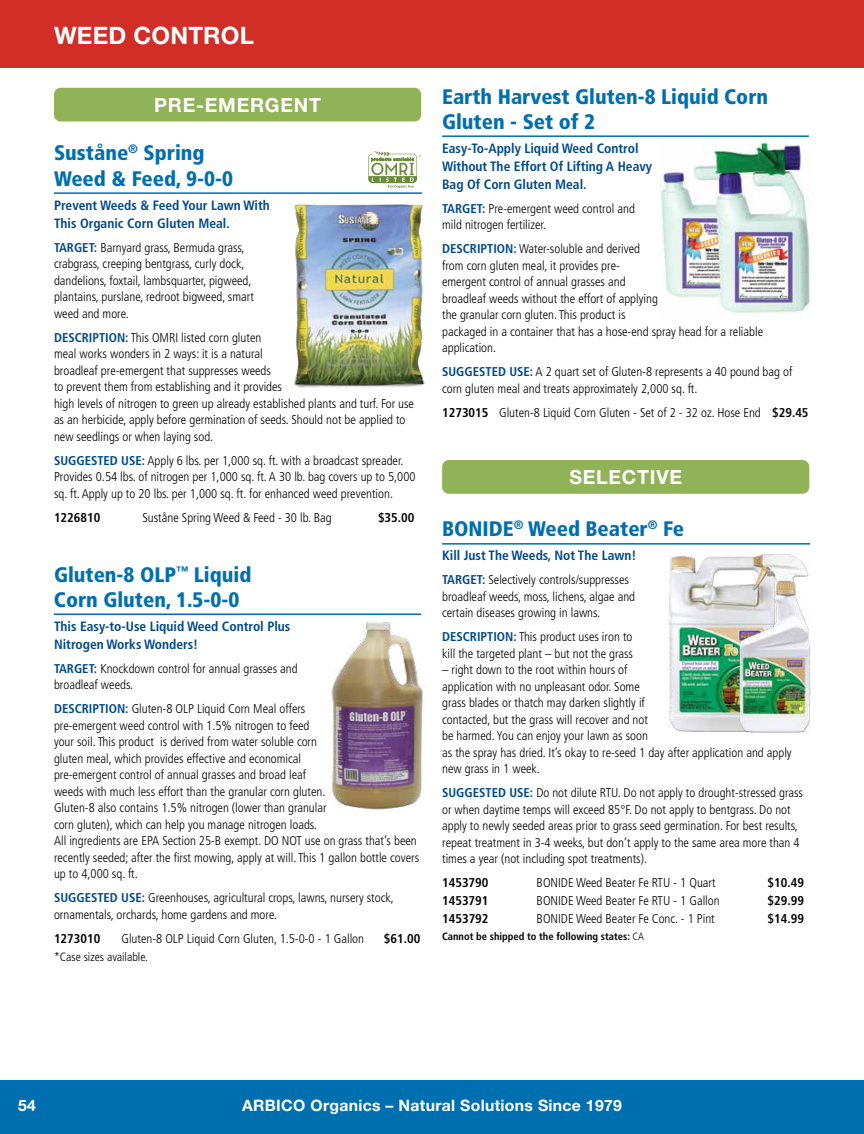
<style>
.page{position:relative;width:864px;height:1134px;background:#fff}
.page>*{position:absolute;margin:0;border:0;box-sizing:border-box;transform-origin:0 0}
.t1{font:700 24px "Helvetica Neue LT Std";letter-spacing:.01em;color:#fff}
.t2{font:900 condensed 21px/25.2px "Frutiger LT Std";color:#006faf}
.t3{font:700 19.5px "Helvetica Neue LT Std";letter-spacing:.04em;color:#fff}
.t4{font:700 15.75px "Helvetica Neue LT Std";letter-spacing:.02em;color:#fff}
.t5{font:700 condensed 13.5px/18px "Frutiger LT Std";color:#004989}
.t6{font:300 condensed 12.75px/16.5px "Frutiger LT Std";color:#000}
.t7{font:700 condensed 12.75px "Frutiger LT Std";color:#000}
.t8{font:300 condensed 12px "Frutiger LT Std";color:#000}
.t9{font:700 condensed 10.5px "Frutiger LT Std";color:#000}
.s1{font-weight:700;color:#004989}
.s2{font-weight:700}
.s3{font-weight:300}
</style>
<div class="page">
<div style="left:0;top:1080px;width:864px;height:54px;background:#006faf"></div>
<div style="left:0;top:0;width:864px;height:68px;background:#d02e27"></div>
<div style="left:54px;top:88px;width:367px;height:34px;background:#90b357;border-radius:7px"></div>
<svg style="left:368px;top:151px;width:53px;height:37px"></svg>
<img style="left:294px;top:204px;width:131px;height:184px">
<hr style="left:54px;top:192px;width:368px;height:2px;background:#006faf">
<hr style="left:54px;top:614px;width:367px;height:1px;background:#006faf">
<img style="left:331px;top:622px;width:92px;height:188px">
<hr style="left:442px;top:135px;width:367px;height:2px;background:#006faf">
<img style="left:659px;top:143px;width:151px;height:171px">
<div style="left:442px;top:460px;width:367px;height:34px;background:#90b357;border-radius:7px"></div>
<hr style="left:442px;top:543px;width:368px;height:2px;background:#006faf">
<img style="left:668px;top:555px;width:65px;height:179px">
<img style="left:733px;top:554px;width:78px;height:179px">
<h1 class="t1" style="left:54px;top:21px;width:201px">WEED CONTROL</h1>
<h3 class="t3" style="left:154px;top:93px;width:169px">PRE-EMERGENT</h3>
<h2 class="t2" style="left:54px;top:141px;width:181px">Suståne<sup>®</sup> Spring<br>Weed &amp; Feed, 9-0-0</h2>
<p class="t5" style="left:54px;top:196px;width:217px">Prevent Weeds &amp; Feed Your Lawn With<br>This Organic Corn Gluten Meal.</p>
<p class="t6" style="left:54px;top:239px;width:201px"><span class="s1">TARGET:</span> Barnyard grass, Bermuda grass, crabgrass, creeping bentgrass, curly dock, dandelions, foxtail, lambsquarter, pigweed, plantains, purslane, redroot bigweed, smart weed and more.</p>
<p class="t6" style="left:54px;top:329px;width:362px"><span class="s1">DESCRIPTION:</span> This OMRI listed corn gluten<br>meal works wonders in 2 ways: it is a natural<br>broadleaf pre-emergent that suppresses weeds<br>to prevent them from establishing and it provides<br>high levels of nitrogen to green up already established plants and turf. For use as an herbicide, apply before germination of seeds. Should not be applied to new seedlings or when laying sod.</p>
<p class="t6" style="left:54px;top:452px;width:363px"><span class="s1">SUGGESTED USE:</span> Apply 6 lbs. per 1,000 sq. ft. with a broadcast spreader.<br>Provides 0.54 lbs. of nitrogen per 1,000 sq. ft. A 30 lb. bag covers up to 5,000 sq. ft. Apply up to 20 lbs. per 1,000 sq. ft. for enhanced weed prevention.</p>
<p class="t7" style="left:54px;top:510px;width:48px">1226810</p>
<p class="t6" style="left:142px;top:509px;width:191px">Suståne Spring Weed &amp; Feed - 30 lb. Bag</p>
<p class="t7" style="left:378px;top:510px;width:38px">$35.00</p>
<h2 class="t2" style="left:54px;top:562px;width:199px">Gluten-8 OLP<sup>™</sup> Liquid<br>Corn Gluten, 1.5-0-0</h2>
<p class="t5" style="left:54px;top:617px;width:238px">This Easy-to-Use Liquid Weed Control Plus<br>Nitrogen Works Wonders!</p>
<p class="t6" style="left:54px;top:660px;width:245px"><span class="s1">TARGET:</span> Knockdown control for annual grasses and broadleaf weeds.</p>
<p class="t6" style="left:54px;top:701px;width:367px"><span class="s1">DESCRIPTION:</span> Gluten-8 OLP Liquid Corn Meal offers<br>pre-emergent weed control with 1.5% nitrogen to feed<br>your soil. This product is derived from water soluble corn<br>gluten meal, which provides effective and economical<br>pre-emergent control of annual grasses and broad leaf<br>weeds with much less effort than the granular corn gluten.<br>Gluten-8 also contains 1.5% nitrogen (lower than granular<br>corn gluten), which can help you manage nitrogen loads.<br>All ingredients are EPA Section 25-B exempt. DO NOT use on grass that’s been recently seeded; after the first mowing, apply at will. This 1 gallon bottle covers up to 4,000 sq. ft.</p>
<p class="t6" style="left:54px;top:890px;width:341px"><span class="s1">SUGGESTED USE:</span> Greenhouses, agricultural crops, lawns, nursery stock, ornamentals, orchards, home gardens and more.</p>
<p class="t7" style="left:54px;top:931px;width:48px">1273010</p>
<p class="t6" style="left:121px;top:930px;width:244px">Gluten-8 OLP Liquid Corn Gluten, 1.5-0-0 - 1 Gallon</p>
<p class="t7" style="left:384px;top:931px;width:38px">$61.00</p>
<p class="t8" style="left:54px;top:950px;width:95px">*Case sizes available.</p>
<h2 class="t2" style="left:442px;top:84px;width:328px">Earth Harvest Gluten-8 Liquid Corn<br>Gluten - Set of 2</h2>
<p class="t5" style="left:442px;top:139px;width:212px">Easy-To-Apply Liquid Weed Control<br>Without The Effort Of Lifting A Heavy<br>Bag Of Corn Gluten Meal.</p>
<p class="t6" style="left:442px;top:200px;width:194px"><span class="s1">TARGET:</span> Pre-emergent weed control and mild nitrogen fertilizer.</p>
<p class="t6" style="left:442px;top:241px;width:323px"><span class="s1">DESCRIPTION:</span> Water-soluble and derived<br>from corn gluten meal, it provides pre-<br>emergent control of annual grasses and<br>broadleaf weeds without the effort of applying<br>the granular corn gluten. This product is<br>packaged in a container that has a hose-end spray head for a reliable application.</p>
<p class="t6" style="left:442px;top:364px;width:352px"><span class="s1">SUGGESTED USE:</span> A 2 quart set of Gluten-8 represents a 40 pound bag of corn gluten meal and treats approximately 2,000 sq. ft.</p>
<p class="t6" style="left:442px;top:404px;width:368px"><span class="s2">1273015</span> Gluten-8 Liquid Corn Gluten - Set of 2 - 32 oz. Hose End <span class="s2">$29.45</span></p>
<h3 class="t3" style="left:569px;top:465px;width:114px">SELECTIVE</h3>
<h2 class="t2" style="left:442px;top:516px;width:244px">BONIDE<sup>®</sup> Weed Beater<sup>®</sup> Fe</h2>
<p class="t5" style="left:442px;top:547px;width:196px">Kill Just The Weeds, Not The Lawn!</p>
<p class="t6" style="left:442px;top:572px;width:195px"><span class="s1">TARGET:</span> Selectively controls/suppresses broadleaf weeds, moss, lichens, algae and certain diseases growing in lawns.</p>
<p class="t6" style="left:442px;top:629px;width:192px"><span class="s1">DESCRIPTION:</span> This product uses iron to kill the targeted plant – but not the grass</p>
<p class="t6" style="left:442px;top:662px;width:351px">– right down to the root within hours of<br>application with no unpleasant odor. Some<br>grass blades or thatch may darken slightly if<br>contacted, but the grass will recover and not<br>be harmed. You can enjoy your lawn as soon<br>as the spray has dried. It’s okay to re-seed 1 day after application and apply new grass in 1 week.</p>
<p class="t6" style="left:442px;top:785px;width:362px"><span class="s1">SUGGESTED USE:</span> Do not dilute RTU. Do not apply to drought-stressed grass or when daytime temps will exceed 85°F. Do not apply to bentgrass. Do not apply to newly seeded areas prior to grass seed germination. For best results, repeat treatment in 3-4 weeks, but don’t apply to the same area more than 4 times a year (not including spot treatments).</p>
<p class="t7" style="left:442px;top:875px;width:48px">1453790</p>
<p class="t6" style="left:537px;top:875px;width:181px">BONIDE Weed Beater Fe RTU - 1 Quart</p>
<p class="t7" style="left:768px;top:875px;width:38px">$10.49</p>
<p class="t7" style="left:442px;top:893px;width:48px">1453791</p>
<p class="t6" style="left:537px;top:893px;width:185px">BONIDE Weed Beater Fe RTU - 1 Gallon</p>
<p class="t7" style="left:768px;top:893px;width:38px">$29.99</p>
<p class="t7" style="left:442px;top:911px;width:48px">1453792</p>
<p class="t6" style="left:537px;top:911px;width:180px">BONIDE Weed Beater Fe Conc. - 1 Pint</p>
<p class="t7" style="left:768px;top:911px;width:38px">$14.99</p>
<p class="t9" style="left:442px;top:930px;width:203px">Cannot be shipped to the following states: <span class="s3">CA</span></p>
<p class="t4" style="left:18px;top:1096px;width:19px">54</p>
<p class="t4" style="left:242px;top:1096px;width:381px">ARBICO Organics – Natural Solutions Since 1979</p>
</div>
